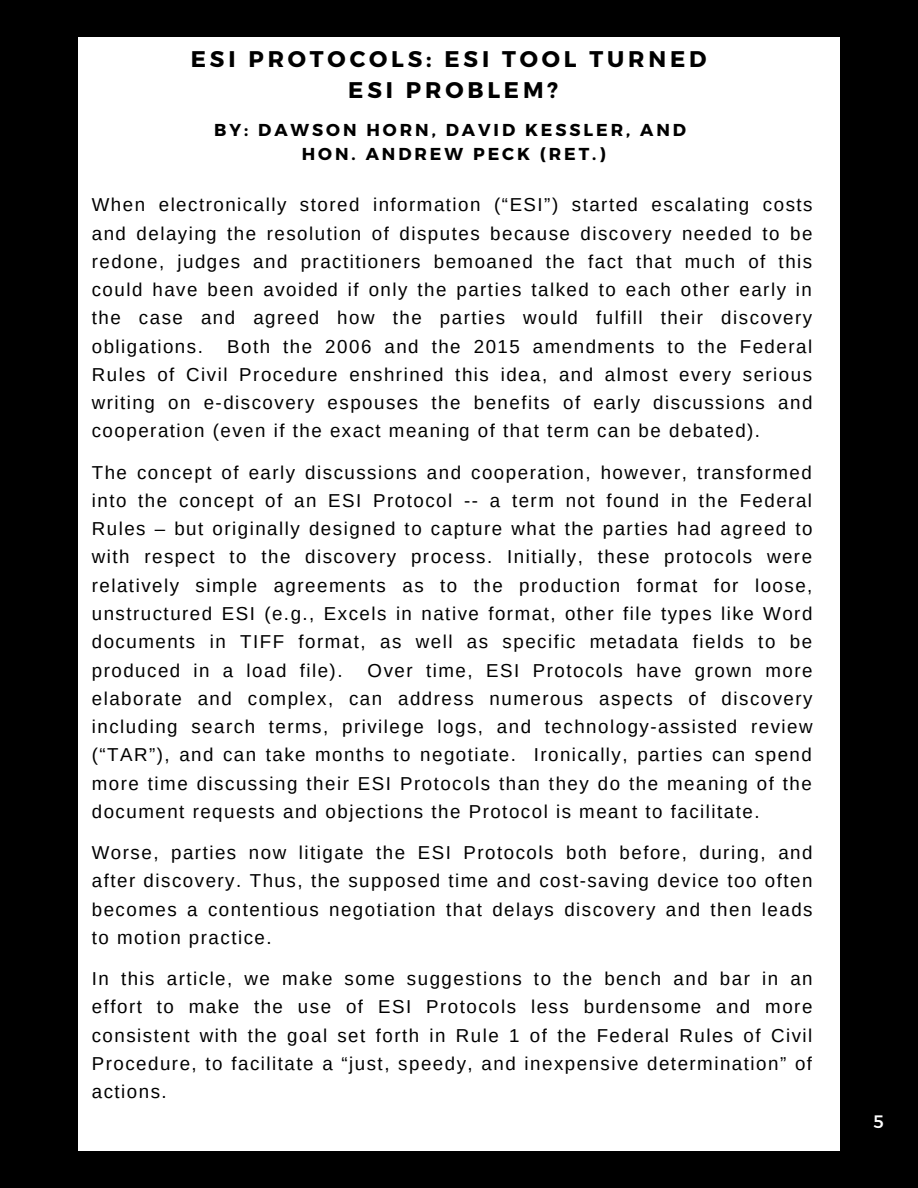
<style>
.page{position:relative;width:918px;height:1188px;background:#000}
.page>*{position:absolute;margin:0;border:0;box-sizing:border-box;transform-origin:0 0}
.t1{font:700 22.65px "Montserrat";letter-spacing:.17em;color:#000}
.t2{font:18.75px/28.2px "Arimo";letter-spacing:.08em;color:#000;text-align:justify}
.t3{font:18px "Montserrat";color:#fff}
.t4{font:700 17.25px "Montserrat";letter-spacing:.17em;color:#000}
</style>
<div class="page">
<div style="left:78px;top:37px;width:762px;height:1114px;background:#fff"></div>
<p class="t1" style="left:191px;top:44px;width:517px">ESI PROTOCOLS: ESI TOOL TURNED</p>
<p class="t1" style="left:348px;top:75px;width:211px">ESI PROBLEM?</p>
<p class="t4" style="left:214px;top:118px;width:473px">BY: DAWSON HORN, DAVID KESSLER, AND</p>
<p class="t4" style="left:302px;top:142px;width:305px">HON. ANDREW PECK (RET.)</p>
<p class="t2" style="left:92px;top:191px;width:722px">When electronically stored information (“ESI”) started escalating costs and delaying the resolution of disputes because discovery needed to be redone, judges and practitioners bemoaned the fact that much of this could have been avoided if only the parties talked to each other early in the case and agreed how the parties would fulfill their discovery obligations.</p>
<p class="t2" style="left:92px;top:332px;width:722px;text-indent:135px">Both the 2006 and the 2015 amendments to the Federal Rules of Civil Procedure enshrined this idea, and almost every serious writing on e-discovery espouses the benefits of early discussions and cooperation (even if the exact meaning of that term can be debated).</p>
<p class="t2" style="left:92px;top:458px;width:722px">The concept of early discussions and cooperation, however, transformed into the concept of an ESI Protocol -- a term not found in the Federal Rules – but originally designed to capture what the parties had agreed to with respect to the discovery process. Initially, these protocols were relatively simple agreements as to the production format for loose, unstructured ESI (e.g., Excels in native format, other file types like Word documents in TIFF format, as well as specific metadata fields to be produced in a load file).</p>
<p class="t2" style="left:92px;top:656px;width:722px;text-indent:276px">Over time, ESI Protocols have grown more elaborate and complex, can address numerous aspects of discovery including search terms, privilege logs, and technology-assisted review (“TAR”), and can take months to negotiate. Ironically, parties can spend more time discussing their ESI Protocols than they do the meaning of the document requests and objections the Protocol is meant to facilitate.</p>
<p class="t2" style="left:92px;top:839px;width:722px">Worse, parties now litigate the ESI Protocols both before, during, and after discovery. Thus, the supposed time and cost-saving device too often becomes a contentious negotiation that delays discovery and then leads to motion practice.</p>
<p class="t2" style="left:92px;top:965px;width:722px">In this article, we make some suggestions to the bench and bar in an effort to make the use of ESI Protocols less burdensome and more consistent with the goal set forth in Rule 1 of the Federal Rules of Civil Procedure, to facilitate a “just, speedy, and inexpensive determination” of actions.</p>
<p class="t3" style="left:874px;top:1110px;width:12px">5</p>
</div>
